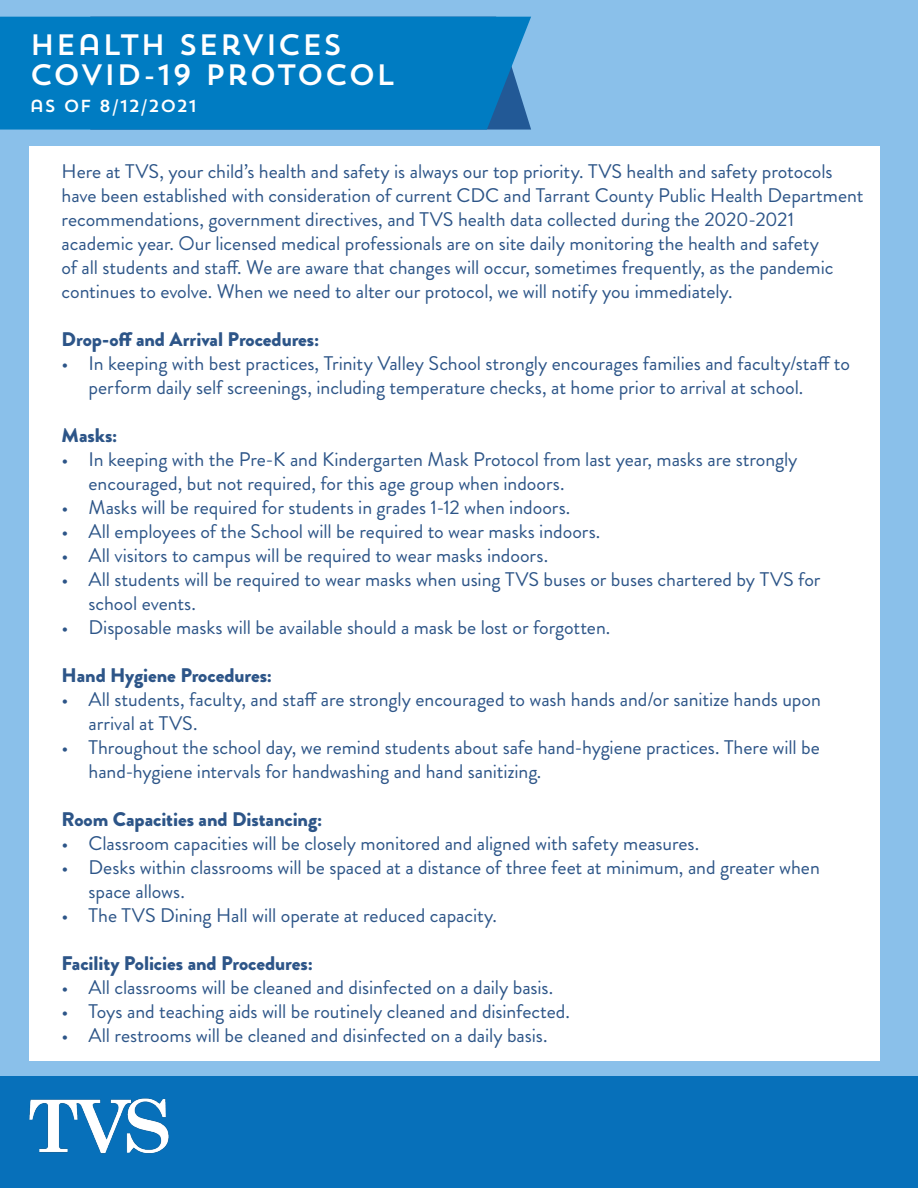
<style>
.page{position:relative;width:918px;height:1188px;background:#fff}
.page>*{position:absolute;margin:0;border:0;box-sizing:border-box;transform-origin:0 0}
.t1{font:29.4px/30px "Trend Sans One";color:#fff}
.t2{font:19.65px/24px "Brandon Grotesque";letter-spacing:-.005em;color:#2d5588}
.t3{font:900 19.65px "Brandon Grotesque";letter-spacing:-.005em;color:#2d5588}
.t4{font:17.4px "Trend Sans One";color:#fff}
</style>
<div class="page">
<div style="left:0;top:0;width:918px;height:1154px;background:#8ac0ea"></div>
<div style="left:0;top:1077px;width:918px;height:111px;background:#0770ba"></div>
<img style="left:29px;top:1098px;width:140px;height:56px">
<div style="left:0;top:17px;width:531px;height:113px;background:#007cc2"></div>
<div style="left:30px;top:146px;width:850px;height:915px;background:#fff"></div>
<h1 class="t1" style="left:30px;top:29px;width:367px">HEALTH SERVICES<br>COVID-19 PROTOCOL</h1>
<p class="t4" style="left:30px;top:95px;width:169px">AS OF 8/12/2021</p>
<p class="t2" style="left:62px;top:159px;width:803px">Here at TVS, your child’s health and safety is always our top priority. TVS health and safety protocols have been established with consideration of current CDC and Tarrant County Public Health Department recommendations, government directives, and TVS health data collected during the 2020-2021 academic year. Our licensed medical professionals are on site daily monitoring the health and safety<br>of all students and staff. We are aware that changes will occur, sometimes frequently, as the pandemic continues to evolve. When we need to alter our protocol, we will notify you immediately.</p>
<p class="t3" style="left:62px;top:325px;width:259px">Drop-off and Arrival Procedures:</p>
<p class="t2" style="left:89px;top:351px;width:763px;text-indent:-27px">• In keeping with best practices, Trinity Valley School strongly encourages families and faculty/staff to perform daily self screenings, including temperature checks, at home prior to arrival at school.</p>
<p class="t3" style="left:62px;top:421px;width:57px">Masks:</p>
<p class="t2" style="left:89px;top:447px;width:711px;text-indent:-27px">• In keeping with the Pre-K and Kindergarten Mask Protocol from last year, masks are strongly encouraged, but not required, for this age group when indoors.</p>
<p class="t2" style="left:62px;top:495px;width:510px">• Masks will be required for students in grades 1-12 when indoors.</p>
<p class="t2" style="left:62px;top:519px;width:540px">• All employees of the School will be required to wear masks indoors.</p>
<p class="t2" style="left:62px;top:543px;width:488px">• All visitors to campus will be required to wear masks indoors.</p>
<p class="t2" style="left:89px;top:567px;width:734px;text-indent:-27px">• All students will be required to wear masks when using TVS buses or buses chartered by TVS for school events.</p>
<p class="t2" style="left:62px;top:615px;width:550px">• Disposable masks will be available should a mask be lost or forgotten.</p>
<p class="t3" style="left:62px;top:661px;width:212px">Hand Hygiene Procedures:</p>
<p class="t2" style="left:89px;top:687px;width:734px;text-indent:-27px">• All students, faculty, and staff are strongly encouraged to wash hands and/or sanitize hands upon arrival at TVS.</p>
<p class="t2" style="left:89px;top:735px;width:733px;text-indent:-27px">• Throughout the school day, we remind students about safe hand-hygiene practices. There will be hand-hygiene intervals for handwashing and hand sanitizing.</p>
<p class="t3" style="left:62px;top:805px;width:262px">Room Capacities and Distancing:</p>
<p class="t2" style="left:62px;top:831px;width:639px">• Classroom capacities will be closely monitored and aligned with safety measures.</p>
<p class="t2" style="left:89px;top:855px;width:733px;text-indent:-27px">• Desks within classrooms will be spaced at a distance of three feet at minimum, and greater when space allows.</p>
<p class="t2" style="left:62px;top:903px;width:437px">• The TVS Dining Hall will operate at reduced capacity.</p>
<p class="t3" style="left:62px;top:949px;width:253px">Facility Policies and Procedures:</p>
<p class="t2" style="left:62px;top:975px;width:493px">• All classrooms will be cleaned and disinfected on a daily basis.</p>
<p class="t2" style="left:62px;top:999px;width:510px">• Toys and teaching aids will be routinely cleaned and disinfected.</p>
<p class="t2" style="left:62px;top:1023px;width:488px">• All restrooms will be cleaned and disinfected on a daily basis.</p>
</div>
